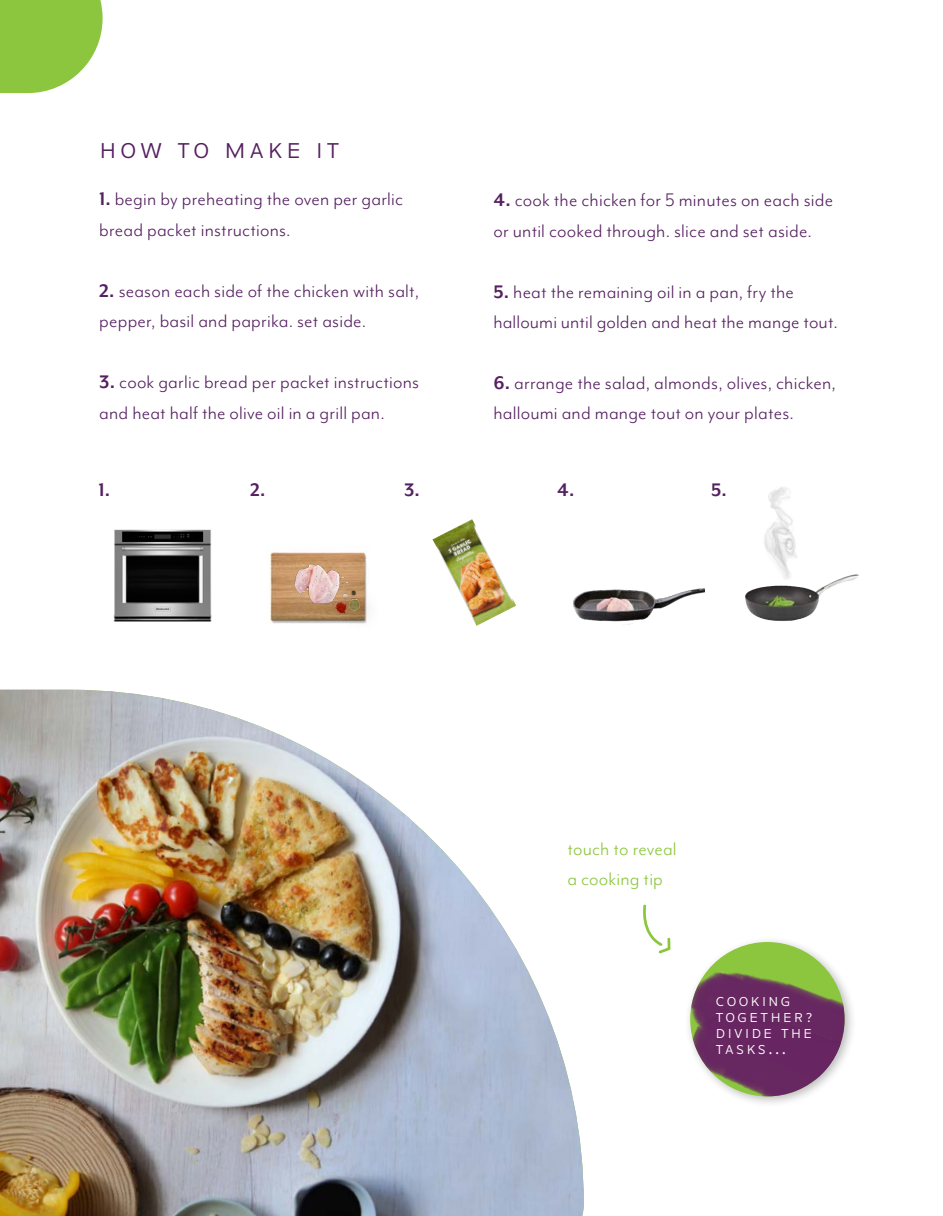
<style>
.page{position:relative;width:943px;height:1216px;background:#fff}
.page>*{position:absolute;margin:0;border:0;box-sizing:border-box;transform-origin:0 0}
.t1{font:300 29.4px "Basic Gothic Pro";letter-spacing:.1em;color:#552060}
.t2{font:21px/30.4px "Mr Eaves Mod OT";letter-spacing:.01em;color:#552060}
.t3{font:21px/30.4px "Mr Eaves Mod OT";letter-spacing:.01em;color:#8bc63e}
.t4{font:700 21px "Mr Eaves Mod OT";color:#552060}
.t5{font:300 17.68px/15.9px "Basic Gothic Pro";letter-spacing:.1em;color:#fff}
.s1{font-weight:700}
</style>
<div class="page">
<div style="left:684px;top:936px;width:172px;height:172px;background:#231f20;opacity:.3"></div>
<img style="left:690px;top:936px;width:166px;height:160px">
<img style="left:690px;top:951px;width:154px;height:145px">
<img style="left:745px;top:487px;width:113px;height:134px">
<img style="left:113px;top:529px;width:99px;height:93px">
<img style="left:270px;top:551px;width:97px;height:73px">
<img style="left:333px;top:610px;width:4px;height:5px">
<img style="left:294px;top:551px;width:57px;height:53px">
<div style="left:337px;top:587px;width:46px;height:45px;background:#231f20;opacity:.3"></div>
<svg style="left:301px;top:563px;width:59px;height:47px;background:#cca389"></svg>
<img style="left:573px;top:588px;width:131px;height:37px">
<img style="left:432px;top:519px;width:84px;height:107px">
<img style="left:0;top:689px;width:584px;height:526px">
<svg style="left:0;top:0;width:103px;height:93px;background:#9acd57"></svg>
<svg style="left:643px;top:904px;width:27px;height:49px"></svg>
<h1 class="t1" style="left:99px;top:132px;width:242px">how to make it</h1>
<p class="t2" style="left:99px;top:184px;width:305px"><span class="s1">1.</span> begin by preheating the oven per garlic bread packet instructions.</p>
<p class="t2" style="left:99px;top:275px;width:321px"><span class="s1">2.</span> season each side of the chicken with salt, pepper, basil and paprika. set aside.</p>
<p class="t2" style="left:99px;top:367px;width:321px"><span class="s1">3.</span> cook garlic bread per packet instructions and heat half the olive oil in a grill pan.</p>
<p class="t2" style="left:493px;top:185px;width:341px"><span class="s1">4.</span> cook the chicken for 5 minutes on each side or until cooked through. slice and set aside.</p>
<p class="t2" style="left:493px;top:276px;width:346px"><span class="s1">5.</span> heat the remaining oil in a pan, fry the halloumi until golden and heat the mange tout.</p>
<p class="t2" style="left:493px;top:368px;width:344px"><span class="s1">6.</span> arrange the salad, almonds, olives, chicken, halloumi and mange tout on your plates.</p>
<p class="t4" style="left:99px;top:478px;width:13px">1.</p>
<p class="t4" style="left:250px;top:478px;width:17px">2.</p>
<p class="t4" style="left:404px;top:478px;width:17px">3.</p>
<p class="t4" style="left:557px;top:478px;width:19px">4.</p>
<p class="t4" style="left:711px;top:478px;width:17px">5.</p>
<p class="t3" style="left:567px;top:833px;width:111px">touch to reveal a cooking tip</p>
<p class="t5" style="left:715px;top:992px;width:99px">cooking together? divide the tasks...</p>
</div>
